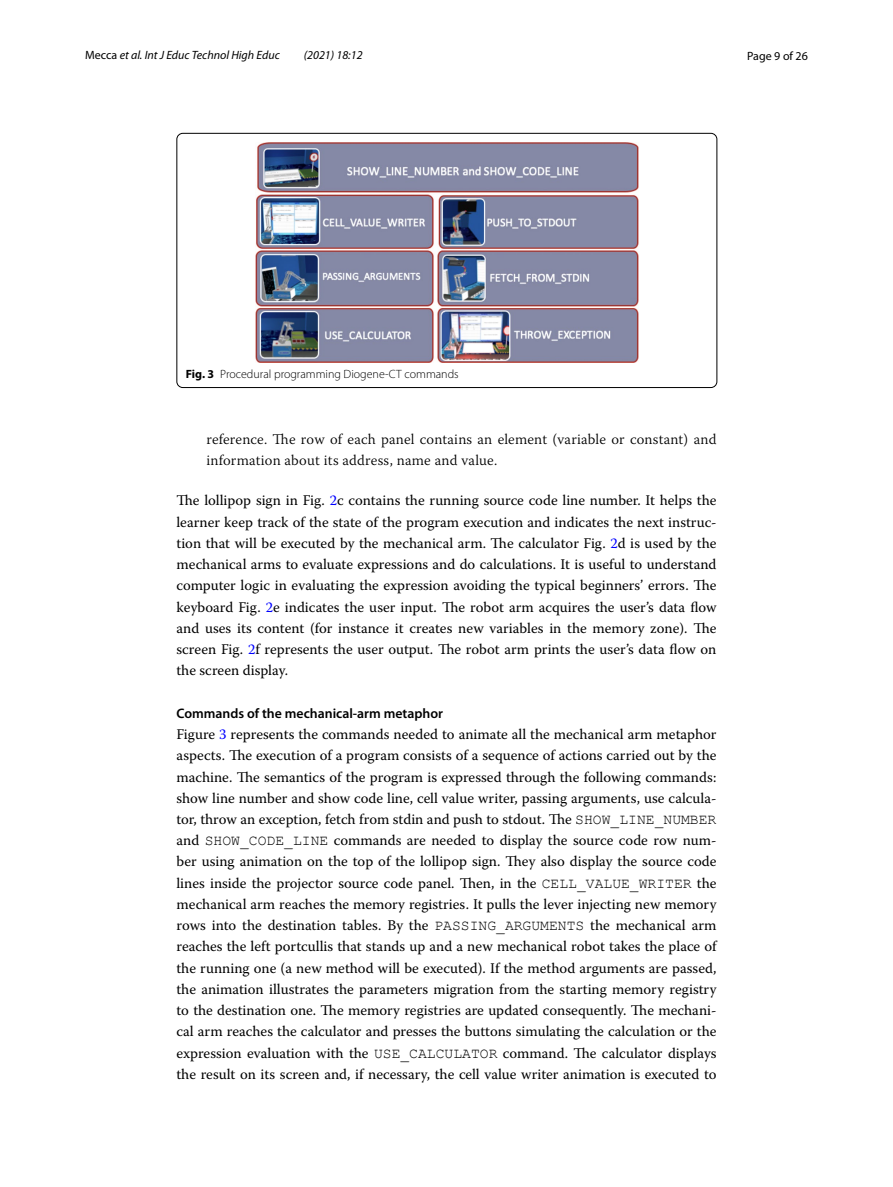
<style>
.page{position:relative;width:893px;height:1187px;background:#fff}
.page>*{position:absolute;margin:0;border:0;box-sizing:border-box;transform-origin:0 0}
.t1{font:14.7px/21.3px "Warnock Pro";color:#000;text-align:justify}
.t2{font:300 14.7px/21.3px "Warnock Pro";letter-spacing:.015em;color:#000}
.t3{font:600 13.8px "Myriad Pro";color:#000}
.t4{font:italic 12px "Myriad Pro";color:#000}
.t5{font:300 12px "Myriad Pro";color:#000}
.t6{font:12px "Myriad Pro";color:#000}
.s1{font-style:normal}
.s2{font-weight:700}
.s3{color:#00f}
.s4{font-family:"Courier New"}
</style>
<div class="page">
<img style="left:255px;top:142px;width:383px;height:220px">
<div style="left:177px;top:133px;width:540px;height:255px;border:1px solid #000;border-radius:6px"></div>
<p class="t4" style="left:85px;top:48px;width:196px"><span class="s1">Mecca</span> et al. Int J Educ Technol High Educ</p>
<p class="t4" style="left:304px;top:48px;width:60px">(2021) 18:12</p>
<p class="t6" style="left:747px;top:48px;width:62px">Page 9 of 26</p>
<p class="t5" style="left:186px;top:367px;width:274px"><span class="s2">Fig. 3</span> Procedural programming Diogene-CT commands</p>
<p class="t2" style="left:206px;top:428px;width:512px">reference. The row of each panel contains an element (variable or constant) and information about its address, name and value.</p>
<p class="t1" style="left:176px;top:489px;width:542px">The lollipop sign in Fig. <span class="s3">2</span>c contains the running source code line number. It helps the learner keep track of the state of the program execution and indicates the next instruc&shy;tion that will be executed by the mechanical arm. The calculator Fig. <span class="s3">2</span>d is used by the mechanical arms to evaluate expressions and do calculations. It is useful to understand computer logic in evaluating the expression avoiding the typical beginners’ errors. The keyboard Fig. <span class="s3">2</span>e indicates the user input. The robot arm acquires the user’s data flow and uses its content (for instance it creates new variables in the memory zone). The screen Fig. <span class="s3">2</span>f represents the user output. The robot arm prints the user’s data flow on the screen display.</p>
<p class="t3" style="left:176px;top:704px;width:268px">Commands of the mechanical‑arm metaphor</p>
<p class="t1" style="left:176px;top:723px;width:542px">Figure <span class="s3">3</span> represents the commands needed to animate all the mechanical arm metaphor aspects. The execution of a program consists of a sequence of actions carried out by the machine. The semantics of the program is expressed through the following commands: show line number and show code line, cell value writer, passing arguments, use calcula&shy;tor, throw an exception, fetch from stdin and push to stdout. The <span class="s4">SHOW_LINE_NUMBER </span>and <span class="s4">SHOW_CODE_LINE</span> commands are needed to display the source code row num&shy;ber using animation on the top of the lollipop sign. They also display the source code lines inside the projector source code panel. Then, in the <span class="s4">CELL_VALUE_WRITER</span> the mechanical arm reaches the memory registries. It pulls the lever injecting new memory rows into the destination tables. By the <span class="s4">PASSING_ARGUMENTS</span> the mechanical arm reaches the left portcullis that stands up and a new mechanical robot takes the place of the running one (a new method will be executed). If the method arguments are passed, the animation illustrates the parameters migration from the starting memory registry to the destination one. The memory registries are updated consequently. The mechani&shy;cal arm reaches the calculator and presses the buttons simulating the calculation or the expression evaluation with the <span class="s4">USE_CALCULATOR</span> command. The calculator displays the result on its screen and, if necessary, the cell value writer animation is executed to</p>
</div>
